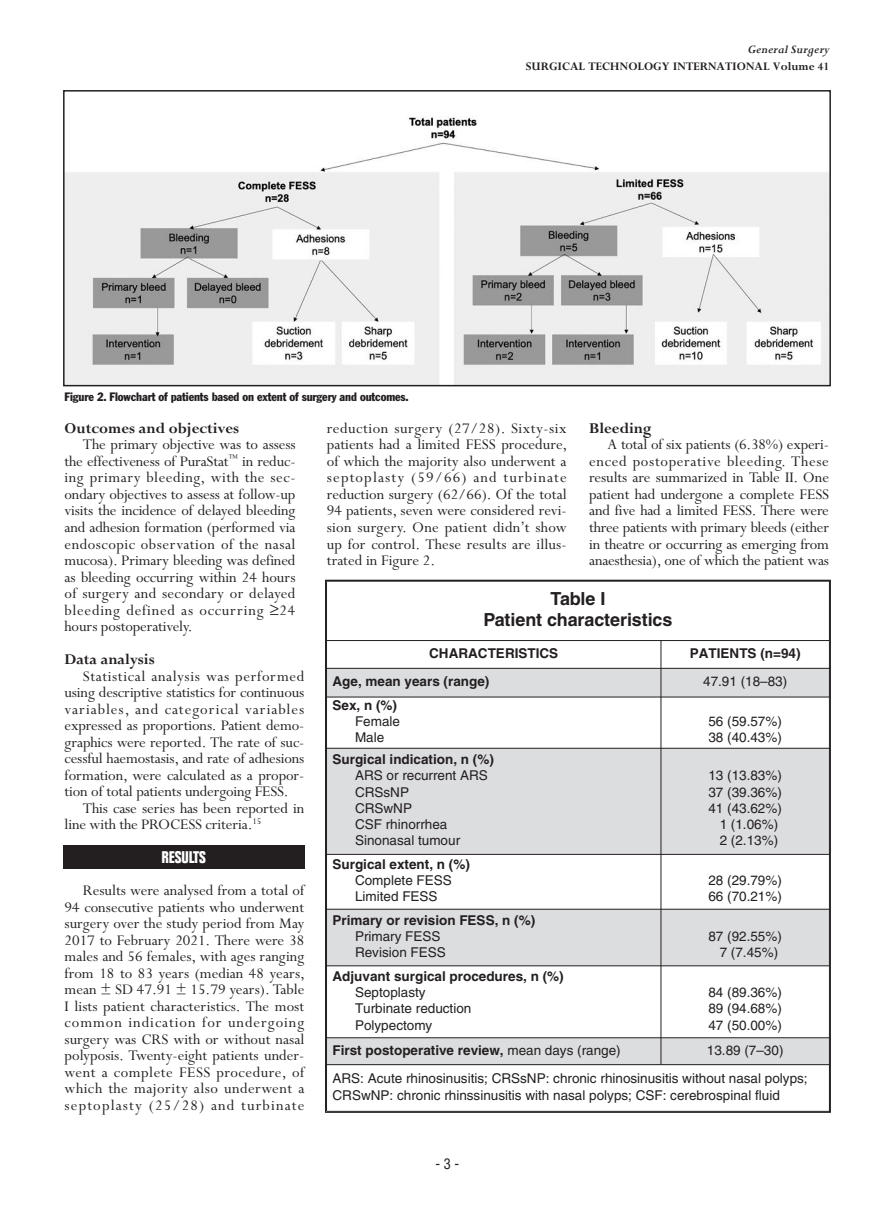
<style>
.page{position:relative;width:894px;height:1218px;background:#fff}
.page>*{position:absolute;margin:0;border:0;box-sizing:border-box;transform-origin:0 0}
.t1{font:700 18px/21.6px "Helvetica";letter-spacing:-.005em;color:#231f20;text-align:center}
.t2{font:16.5px/16.5px "Perpetua";letter-spacing:-.01em;color:#231f20;text-align:justify}
.t3{font:700 16.5px "Perpetua";color:#231f20}
.t4{font:16.5px "Perpetua";letter-spacing:.06em;color:#231f20}
.t5{font:16.5px "Perpetua";letter-spacing:.035em;color:#231f20}
.t6{font:700 condensed 16.5px "Folio";color:#fff}
.t7{font:condensed 14.25px "Helvetica";color:#231f20}
.t8{font:13.5px/16.2px "Helvetica";color:#231f20}
.t9{font:700 13.5px "Helvetica";color:#231f20}
.t10{font:700 12.75px "Perpetua";color:#231f20}
.t11{font:italic 700 12.75px "Perpetua";color:#231f20}
.t12{font:condensed 12px "Franklin Gothic";letter-spacing:-.01em;color:#231f20}
.s1{font-weight:400}
</style>
<div class="page">
<img style="left:66px;top:116px;width:761px;height:267px">
<div style="left:63px;top:90px;width:767px;height:296px;border:2px solid #231f20"></div>
<div style="left:326px;top:668px;width:334px;height:29px;background:#dcdddf"></div>
<div style="left:660px;top:668px;width:169px;height:29px;background:#dcdddf"></div>
<div style="left:326px;top:748px;width:334px;height:106px;background:#dcdddf"></div>
<div style="left:660px;top:748px;width:169px;height:106px;background:#dcdddf"></div>
<div style="left:326px;top:909px;width:334px;height:56px;background:#dcdddf"></div>
<div style="left:660px;top:909px;width:169px;height:56px;background:#dcdddf"></div>
<div style="left:326px;top:1037px;width:334px;height:27px;background:#dcdddf"></div>
<div style="left:660px;top:1037px;width:169px;height:27px;background:#dcdddf"></div>
<hr style="left:326px;top:581px;width:1px;height:530px;background:#231f20">
<hr style="left:660px;top:640px;width:1px;height:424px;background:#231f20">
<hr style="left:829px;top:581px;width:1px;height:530px;background:#231f20">
<hr style="left:326px;top:581px;width:503px;height:1px;background:#231f20">
<hr style="left:326px;top:640px;width:503px;height:1px;background:#231f20">
<hr style="left:326px;top:668px;width:503px;height:1px;background:#231f20">
<hr style="left:326px;top:696px;width:503px;height:1px;background:#231f20">
<hr style="left:326px;top:748px;width:503px;height:1px;background:#231f20">
<hr style="left:326px;top:854px;width:503px;height:1px;background:#231f20">
<hr style="left:326px;top:908px;width:503px;height:1px;background:#231f20">
<hr style="left:326px;top:965px;width:503px;height:1px;background:#231f20">
<hr style="left:326px;top:1037px;width:503px;height:1px;background:#231f20">
<hr style="left:326px;top:1064px;width:503px;height:1px;background:#231f20">
<hr style="left:326px;top:1111px;width:503px;height:1px;background:#231f20">
<div style="left:63px;top:845px;width:241px;height:24px;background:#231f20"></div>
<p class="t11" style="left:747px;top:41px;width:83px">General Surgery</p>
<p class="t10" style="left:525px;top:58px;width:305px">SURGICAL TECHNOLOGY INTERNATIONAL Volume 41</p>
<p class="t12" style="left:65px;top:393px;width:345px">Figure 2. Flowchart of patients based on extent of surgery and outcomes.</p>
<p class="t3" style="left:65px;top:417px;width:176px">Outcomes and objectives</p>
<p class="t2" style="left:65px;top:435px;width:232px;text-indent:18px">The primary objective was to assess the effectiveness of PuraStat<sup>™</sup> in reduc&shy;ing primary bleeding, with the sec&shy;ondary objectives to assess at follow-up visits the incidence of delayed bleeding and adhesion formation (performed via endoscopic observation of the nasal mucosa). Primary bleeding was defined as bleeding occurring within 24 hours of surgery and secondary or delayed bleeding defined as occurring ≥24 hours postoperatively.</p>
<p class="t3" style="left:65px;top:648px;width:92px">Data analysis</p>
<p class="t5" style="left:83px;top:665px;width:223px">Statistical analysis was performed</p>
<p class="t2" style="left:65px;top:683px;width:241px">using descriptive statistics for continuous</p>
<p class="t4" style="left:65px;top:698px;width:241px">variables, and categorical variables</p>
<p class="t2" style="left:65px;top:716px;width:241px">expressed as proportions. Patient demo-</p>
<p class="t2" style="left:65px;top:732px;width:241px">graphics were reported. The rate of suc-</p>
<p class="t2" style="left:65px;top:749px;width:241px">cessful haemostasis, and rate of adhesions</p>
<p class="t2" style="left:65px;top:765px;width:241px">formation, were calculated as a propor-</p>
<p class="t2" style="left:65px;top:782px;width:226px">tion of total patients undergoing FESS.</p>
<p class="t2" style="left:83px;top:798px;width:223px">This case series has been reported in</p>
<p class="t2" style="left:65px;top:815px;width:198px">line with the PROCESS criteria.<sup>15</sup></p>
<p class="t6" style="left:161px;top:851px;width:46px">RESULTS</p>
<p class="t2" style="left:65px;top:881px;width:242px;text-indent:18px">Results were analysed from a total of 94 consecutive patients who underwent surgery over the study period from May 2017 to February 2021. There were 38 males and 56 females, with ages ranging from 18 to 83 years (median 48 years, mean ± SD 47.91 ± 15.79 years). Table I lists patient characteristics. The most common indication for undergoing surgery was CRS with or without nasal polyposis. Twenty-eight patients under&shy;went a complete FESS procedure, of which the majority also underwent a septoplasty (25/28) and turbinate</p>
<p class="t2" style="left:327px;top:419px;width:242px">reduction surgery (27/28). Sixty-six patients had a limited FESS procedure, of which the majority also underwent a septoplasty (59/66) and turbinate reduction surgery (62/66). Of the total 94 patients, seven were considered revi&shy;sion surgery. One patient didn’t show up for control. These results are illus&shy;trated in Figure 2.</p>
<p class="t3" style="left:589px;top:417px;width:64px">Bleeding</p>
<p class="t2" style="left:589px;top:435px;width:241px;text-indent:18px">A total of six patients (6.38%) experi&shy;enced postoperative bleeding. These results are summarized in Table II. One patient had undergone a complete FESS and five had a limited FESS. There were three patients with primary bleeds (either in theatre or occurring as emerging from anaesthesia), one of which the patient was</p>
<p class="t1" style="left:483px;top:589px;width:191px">Table I<br>Patient characteristics</p>
<p class="t9" style="left:429px;top:648px;width:130px">CHARACTERISTICS</p>
<p class="t9" style="left:689px;top:648px;width:112px">PATIENTS (n=94)</p>
<p class="t9" style="left:332px;top:676px;width:158px">Age, mean years (range)</p>
<p class="t8" style="left:703px;top:674px;width:86px">47.91 (18–83)</p>
<p class="t9" style="left:332px;top:700px;width:66px">Sex, n (%)</p>
<p class="t8" style="left:355px;top:714px;width:47px">Female<br>Male</p>
<p class="t8" style="left:708px;top:714px;width:75px">56 (59.57%)<br>38 (40.43%)</p>
<p class="t9" style="left:332px;top:754px;width:163px">Surgical indication, n (%)</p>
<p class="t8" style="left:355px;top:768px;width:134px">ARS or recurrent ARS<br>CRSsNP<br>CRSwNP<br>CSF rhinorrhea<br>Sinonasal tumour</p>
<p class="t8" style="left:708px;top:768px;width:75px;text-align:center">13 (13.83%)<br>37 (39.36%)<br>41 (43.62%)<br>1 (1.06%)<br>2 (2.13%)</p>
<p class="t9" style="left:332px;top:859px;width:139px">Surgical extent, n (%)</p>
<p class="t8" style="left:355px;top:873px;width:98px">Complete FESS<br>Limited FESS</p>
<p class="t8" style="left:708px;top:873px;width:75px">28 (29.79%)<br>66 (70.21%)</p>
<p class="t9" style="left:332px;top:915px;width:204px">Primary or revision FESS, n (%)</p>
<p class="t8" style="left:355px;top:929px;width:92px">Primary FESS<br>Revision FESS</p>
<p class="t8" style="left:708px;top:929px;width:75px;text-align:center">87 (92.55%)<br>7 (7.45%)</p>
<p class="t9" style="left:332px;top:971px;width:232px">Adjuvant surgical procedures, n (%)</p>
<p class="t8" style="left:355px;top:985px;width:118px">Septoplasty<br>Turbinate reduction<br>Polypectomy</p>
<p class="t8" style="left:708px;top:985px;width:75px;text-align:justify">84 (89.36%)<br>89 (94.68%)<br>47 (50.00%)</p>
<p class="t9" style="left:332px;top:1044px;width:290px">First postoperative review, <span class="s1">mean days (range)</span></p>
<p class="t8" style="left:332px;top:1036px;width:476px;line-height:28.7px;text-indent:374px">13.89 (7–30)<br>ARS: Acute rhinosinusitis; CRSsNP: chronic rhinosinusitis without nasal polyps;</p>
<p class="t8" style="left:332px;top:1087px;width:449px">CRSwNP: chronic rhinssinusitis with nasal polyps; CSF: cerebrospinal fluid</p>
<p class="t7" style="left:435px;top:1157px;width:25px">-3-</p>
</div>
